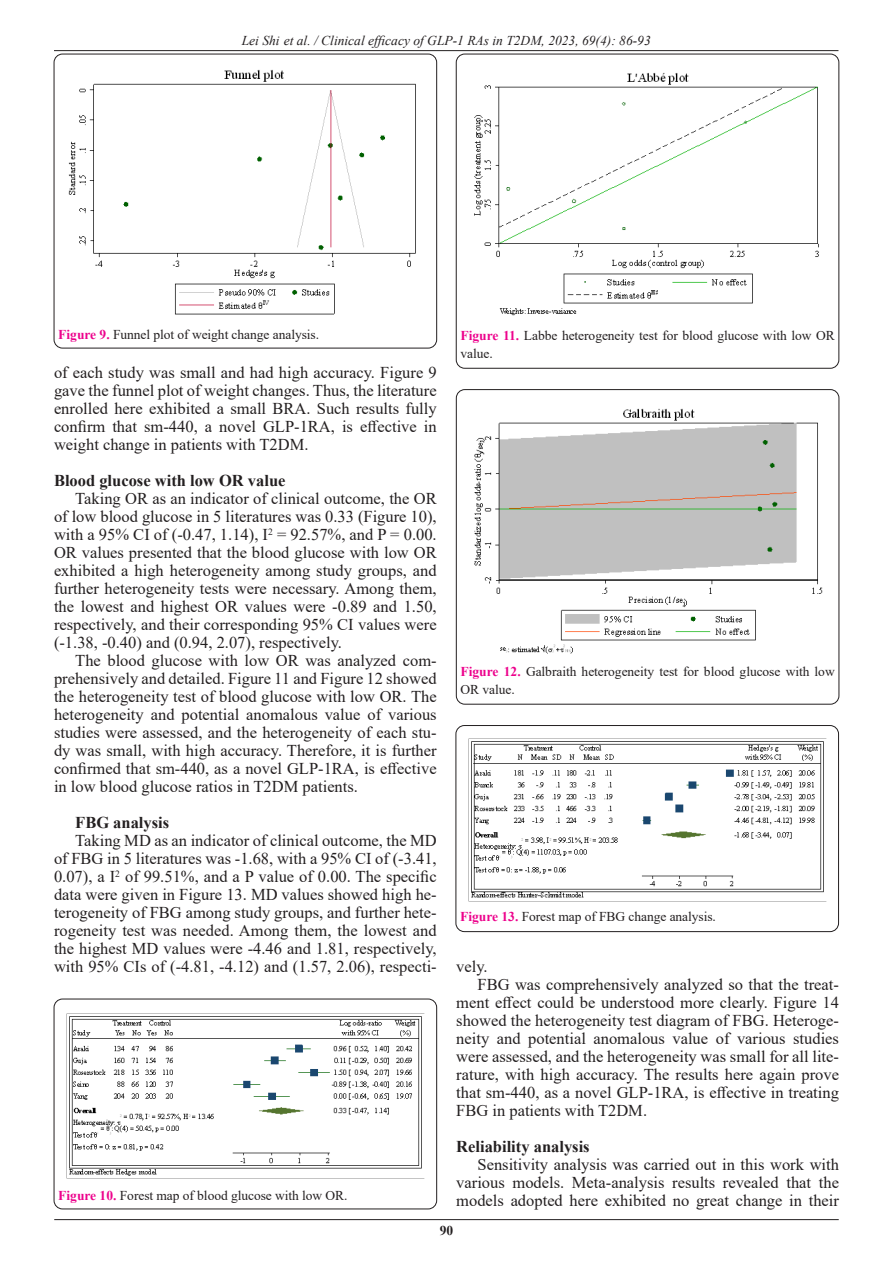
<style>
.page{position:relative;width:893px;height:1263px;background:#fff}
.page>*{position:absolute;margin:0;border:0;box-sizing:border-box;transform-origin:0 0}
.t1{font:16.5px/18px "Times New Roman";color:#231f20;text-align:justify}
.t2{font:700 16.5px "Times New Roman";color:#231f20}
.t3{font:13.5px/18px "Times New Roman";letter-spacing:-.005em;color:#231f20}
.t4{font:italic 13.5px "Times New Roman";color:#231f20}
.t5{font:700 13.5px "Times New Roman";color:#231f20}
.s1{font-weight:700;color:#ed028c}
</style>
<div class="page">
<hr style="left:54px;top:50px;width:784px;height:1px;background:#231f20">
<hr style="left:54px;top:1219px;width:785px;height:1px;background:#231f20">
<div style="left:54px;top:54px;width:383px;height:294px;border:1px solid #231f20;border-radius:9px"></div>
<img style="left:68px;top:69px;width:348px;height:246px">
<div style="left:456px;top:54px;width:383px;height:314px;border:1px solid #231f20;border-radius:9px"></div>
<img style="left:474px;top:72px;width:345px;height:244px">
<div style="left:456px;top:390px;width:383px;height:314px;border:1px solid #231f20;border-radius:9px"></div>
<img style="left:474px;top:408px;width:349px;height:246px">
<div style="left:456px;top:725px;width:383px;height:207px;border:1px solid #231f20;border-radius:9px"></div>
<img style="left:468px;top:738px;width:359px;height:164px">
<div style="left:54px;top:999px;width:383px;height:210px;border:1px solid #231f20;border-radius:9px"></div>
<img style="left:66px;top:1013px;width:359px;height:166px">
<p class="t4" style="left:242px;top:31px;width:410px">Lei Shi et al. / Clinical efficacy of GLP-1 RAs in T2DM, 2023, 69(4): 86-93</p>
<p class="t3" style="left:58px;top:325px;width:262px"><span class="s1">Figure 9.</span> Funnel plot of weight change analysis.</p>
<p class="t3" style="left:460px;top:326px;width:376px"><span class="s1">Figure 11.</span> Labbe heterogeneity test for blood glucose with low OR value.</p>
<p class="t1" style="left:54px;top:363px;width:384px">of each study was small and had high accuracy. Figure 9 gave the funnel plot of weight changes. Thus, the literature enrolled here exhibited a small BRA. Such results fully confirm that sm-440, a novel GLP-1RA, is effective in weight change in patients with T2DM.</p>
<p class="t2" style="left:54px;top:469px;width:233px">Blood glucose with low OR value</p>
<p class="t1" style="left:54px;top:489px;width:384px;text-indent:21px">Taking OR as an indicator of clinical outcome, the OR of low blood glucose in 5 literatures was 0.33 (Figure 10), with a 95% CI of (-0.47, 1.14), I<sup>2</sup> = 92.57%, and P = 0.00.<br>OR values presented that the blood glucose with low OR exhibited a high heterogeneity among study groups, and further heterogeneity tests were necessary. Among them, the lowest and highest OR values were -0.89 and 1.50, respectively, and their corresponding 95% CI values were (-1.38, -0.40) and (0.94, 2.07), respectively.</p>
<p class="t1" style="left:54px;top:651px;width:384px;text-indent:21px">The blood glucose with low OR was analyzed com&shy;prehensively and detailed. Figure 11 and Figure 12 showed the heterogeneity test of blood glucose with low OR. The heterogeneity and potential anomalous value of various studies were assessed, and the heterogeneity of each stu&shy;dy was small, with high accuracy. Therefore, it is further confirmed that sm-440, as a novel GLP-1RA, is effective in low blood glucose ratios in T2DM patients.</p>
<p class="t2" style="left:75px;top:811px;width:95px">FBG analysis</p>
<p class="t1" style="left:54px;top:831px;width:435px;text-align:left;text-indent:21px">Taking MD as an indicator of clinical outcome, the MD<br>of FBG in 5 literatures was -1.68, with a 95% CI of (-3.41,<br>0.07), a I<sup>2</sup> of 99.51%, and a P value of 0.00. The specific<br>data were given in Figure 13. MD values showed high he&shy;terogeneity of FBG among study groups, and further hete&shy;rogeneity test was needed. Among them, the lowest and<br>the highest MD values were -4.46 and 1.81, respectively,<br>with 95% CIs of (-4.81, -4.12) and (1.57, 2.06), respecti- vely.</p>
<p class="t1" style="left:456px;top:975px;width:384px;text-indent:21px">FBG was comprehensively analyzed so that the treat&shy;ment effect could be understood more clearly. Figure 14 showed the heterogeneity test diagram of FBG. Heteroge&shy;neity and potential anomalous value of various studies were assessed, and the heterogeneity was small for all lite&shy;rature, with high accuracy. The results here again prove that sm-440, as a novel GLP-1RA, is effective in treating FBG in patients with T2DM.</p>
<p class="t2" style="left:456px;top:1135px;width:135px">Reliability analysis</p>
<p class="t1" style="left:456px;top:1155px;width:384px;text-indent:21px">Sensitivity analysis was carried out in this work with various models. Meta-analysis results revealed that the models adopted here exhibited no great change in their</p>
<p class="t3" style="left:460px;top:662px;width:376px"><span class="s1">Figure 12.</span> Galbraith heterogeneity test for blood glucose with low<br>OR value.</p>
<p class="t3" style="left:460px;top:907px;width:257px"><span class="s1">Figure 13.</span> Forest map of FBG change analysis.</p>
<p class="t3" style="left:58px;top:1186px;width:291px"><span class="s1">Figure 10.</span> Forest map of blood glucose with low OR.</p>
<p class="t5" style="left:440px;top:1220px;width:15px">90</p>
</div>
